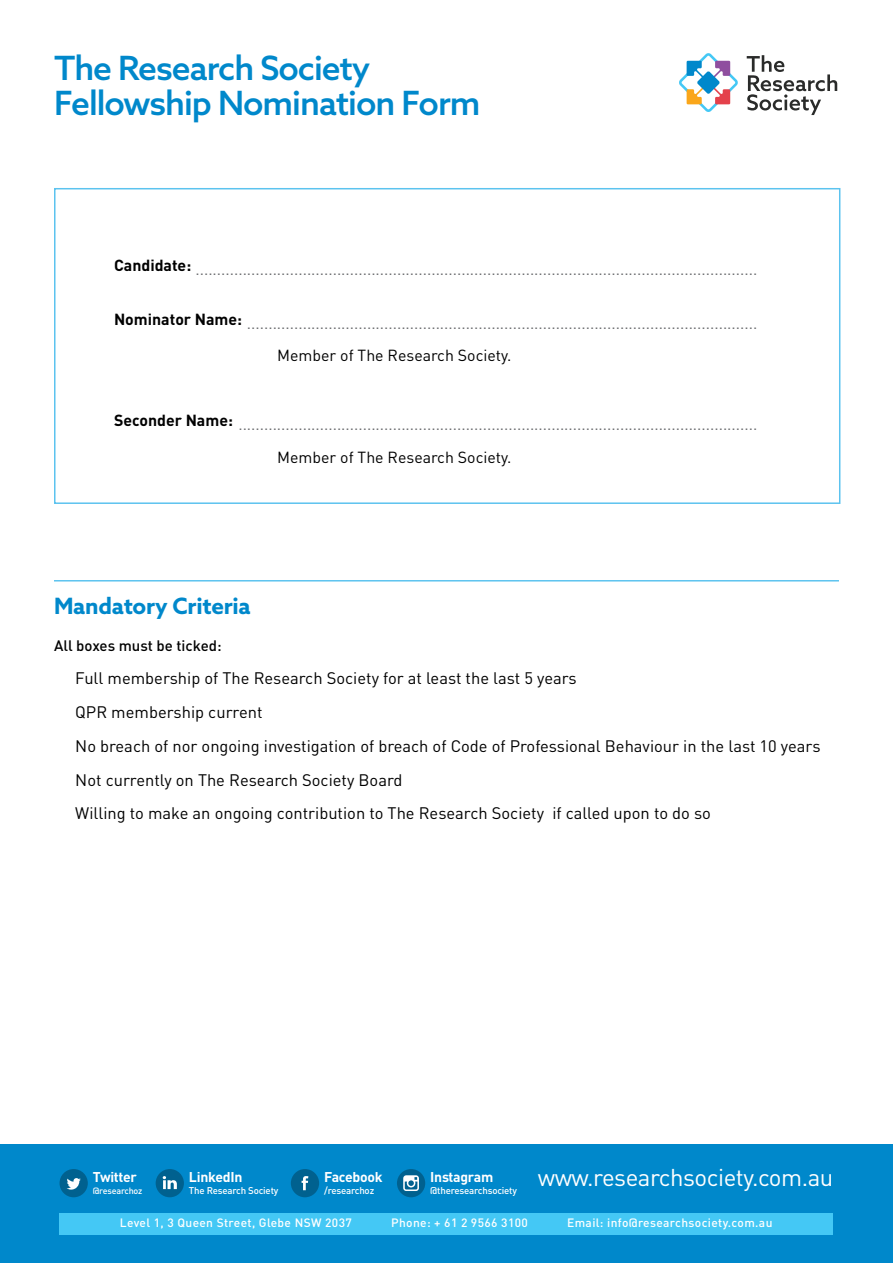
<style>
.page{position:relative;width:893px;height:1263px;background:#fff}
.page>*{position:absolute;margin:0;border:0;box-sizing:border-box;transform-origin:0 0}
.t1{font:500 33.45px/35.4px "Azo Sans";letter-spacing:-.03em;color:#0088cb}
.t2{font:24px "DIN";letter-spacing:-.02em;color:#fff}
.t3{font:700 22.5px "Azo Sans";letter-spacing:-.01em;color:#0088cb}
.t4{font:16.5px/33.8px "DIN";color:#000}
.t5{font:15.9px/32.7px "DIN";color:#6d6e71}
.t6{font:500 15px "DIN";color:#000}
.t7{font:700 13.95px "DIN";letter-spacing:-.02em;color:#fff}
.t8{font:500 12px "DIN";letter-spacing:.03em;color:#fff}
.t9{font:500 9.75px "DIN";letter-spacing:-.02em;color:#fff}
.t10{font:500 9px "DIN";letter-spacing:-.02em;color:#fff}
.s1{color:#000}
</style>
<div class="page">
<div style="left:0;top:1145px;width:893px;height:118px;background:#0088cb"></div>
<div style="left:397px;top:1169px;width:28px;height:28px;background:#00618f;border-radius:50%"></div>
<svg style="left:403px;top:1175px;width:16px;height:16px"></svg>
<div style="left:291px;top:1169px;width:28px;height:28px;background:#00618f;border-radius:50%"></div>
<svg style="left:302px;top:1176px;width:6px;height:14px"></svg>
<div style="left:156px;top:1169px;width:28px;height:28px;background:#00618f;border-radius:50%"></div>
<svg style="left:163px;top:1176px;width:14px;height:13px"></svg>
<div style="left:60px;top:1169px;width:28px;height:28px;background:#00618f;border-radius:50%"></div>
<svg style="left:67px;top:1178px;width:14px;height:11px"></svg>
<div style="left:60px;top:1213px;width:773px;height:22px;background:#44c8f5"></div>
<div style="left:54px;top:188px;width:786px;height:316px;border:2px solid #5cc3ef"></div>
<svg style="left:747px;top:55px;width:90px;height:60px"></svg>
<svg style="left:679px;top:53px;width:59px;height:59px"></svg>
<hr style="left:54px;top:580px;width:785px;height:1px;background:#5cc3ef">
<h1 class="t1" style="left:54px;top:50px;width:428px">The Research Society<br>Fellowship Nomination Form</h1>
<p class="t5" style="left:114px;top:252px;width:645px"><sup>Candidate:</sup> ...................................................................................................................................</p>
<p class="t5" style="left:277px;top:306px;width:482px;text-indent:-163px"><sup>Nominator</sup> <sup>Name:</sup> .......................................................................................................................<br><span class="s1">Member of The Research Society.</span></p>
<p class="t5" style="left:277px;top:408px;width:482px;text-indent:-163px"><sup>Seconder</sup> <sup>Name:</sup> .........................................................................................................................<br><span class="s1">Member of The Research Society.</span></p>
<h3 class="t3" style="left:54px;top:590px;width:198px">Mandatory Criteria</h3>
<p class="t6" style="left:54px;top:636px;width:169px">All boxes must be ticked:</p>
<p class="t4" style="left:75px;top:661px;width:747px">Full membership of The Research Society for at least the last 5 years<br>QPR membership current<br>No breach of nor ongoing investigation of breach of Code of Professional Behaviour in the last 10 years Not currently on The Research Society Board<br>Willing to make an ongoing contribution to The Research Society if called upon to do so</p>
<h2 class="t2" style="left:538px;top:1162px;width:297px">www.researchsociety.com.au</h2>
<p class="t7" style="left:93px;top:1168px;width:46px">Twitter</p>
<p class="t10" style="left:93px;top:1184px;width:51px">@researchoz</p>
<p class="t8" style="left:120px;top:1215px;width:234px">Level 1, 3 Queen Street, Glebe NSW 2037</p>
<p class="t8" style="left:391px;top:1215px;width:138px">Phone: + 61 2 9566 3100</p>
<p class="t8" style="left:567px;top:1215px;width:207px">Email: info@researchsociety.com.au</p>
<p class="t7" style="left:189px;top:1168px;width:55px">LinkedIn</p>
<p class="t9" style="left:189px;top:1184px;width:91px">The Research Society</p>
<p class="t7" style="left:430px;top:1168px;width:65px">Instagram</p>
<p class="t9" style="left:430px;top:1184px;width:88px">@theresearchsociety</p>
<p class="t7" style="left:324px;top:1168px;width:60px">Facebook</p>
<p class="t9" style="left:324px;top:1184px;width:52px">/researchoz</p>
</div>
